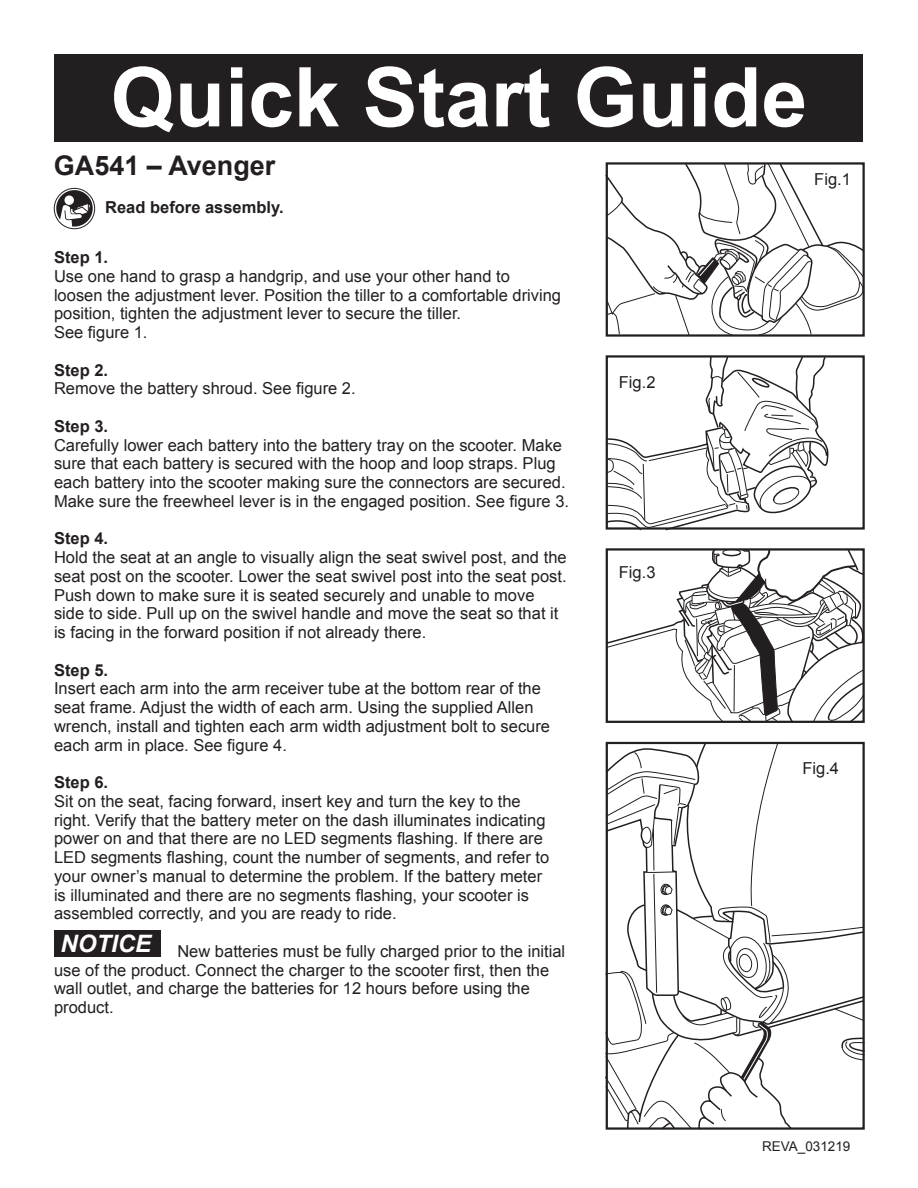
<style>
.page{position:relative;width:918px;height:1188px;background:#fff}
.page>*{position:absolute;margin:0;border:0;box-sizing:border-box;transform-origin:0 0}
.t1{font:700 82.5px "Arial";color:#fff}
.t2{font:700 27px "Arial";color:#231f20}
.t3{font:italic 700 24px "Arial";color:#fff}
.t4{font:16.5px/18.8px "Arial";color:#231f20}
.t5{font:700 16.5px "Arial";color:#231f20}
.t6{font:13.5px "Arial";color:#231f20}
</style>
<div class="page">
<div style="left:55px;top:55px;width:808px;height:87px;background:#231f20"></div>
<svg style="left:56px;top:190px;width:37px;height:37px"></svg>
<div style="left:54px;top:188px;width:41px;height:41px;border:1px solid #231f20;border-radius:50%"></div>
<svg style="left:64px;top:195px;width:10px;height:10px"></svg>
<div style="left:54px;top:930px;width:107px;height:27px;background:#231f20"></div>
<svg style="left:605px;top:162px;width:257px;height:369px"></svg>
<div style="left:606px;top:162px;width:259px;height:175px;border:2px solid #231f20"></div>
<div style="left:606px;top:355px;width:259px;height:175px;border:2px solid #231f20"></div>
<svg style="left:605px;top:548px;width:260px;height:582px"></svg>
<p class="t1" style="left:110px;top:42px;width:698px">Quick Start Guide</p>
<p class="t2" style="left:54px;top:148px;width:223px">GA541 – Avenger</p>
<p class="t5" style="left:105px;top:196px;width:180px">Read before assembly.</p>
<p class="t5" style="left:54px;top:246px;width:56px">Step 1.</p>
<p class="t4" style="left:54px;top:267px;width:509px">Use one hand to grasp a handgrip, and use your other hand to loosen the adjustment lever. Position the tiller to a comfortable driving position, tighten the adjustment lever to secure the tiller.</p>
<p class="t4" style="left:54px;top:323px;width:95px">See figure 1.</p>
<p class="t5" style="left:54px;top:359px;width:56px">Step 2.</p>
<p class="t4" style="left:54px;top:379px;width:303px">Remove the battery shroud. See figure 2.</p>
<p class="t5" style="left:54px;top:415px;width:56px">Step 3.</p>
<p class="t4" style="left:54px;top:436px;width:517px">Carefully lower each battery into the battery tray on the scooter. Make sure that each battery is secured with the hoop and loop straps. Plug each battery into the scooter making sure the connectors are secured.<br>Make sure the freewheel lever is in the engaged position. See figure 3.</p>
<p class="t5" style="left:54px;top:528px;width:56px">Step 4.</p>
<p class="t4" style="left:54px;top:548px;width:514px">Hold the seat at an angle to visually align the seat swivel post, and the seat post on the scooter. Lower the seat swivel post into the seat post.<br>Push down to make sure it is seated securely and unable to move side to side. Pull up on the swivel handle and move the seat so that it is facing in the forward position if not already there.</p>
<p class="t5" style="left:54px;top:659px;width:56px">Step 5.</p>
<p class="t4" style="left:54px;top:679px;width:498px">Insert each arm into the arm receiver tube at the bottom rear of the seat frame. Adjust the width of each arm. Using the supplied Allen wrench, install and tighten each arm width adjustment bolt to secure each arm in place. See figure 4.</p>
<p class="t5" style="left:54px;top:771px;width:56px">Step 6.</p>
<p class="t4" style="left:54px;top:792px;width:497px">Sit on the seat, facing forward, insert key and turn the key to the right. Verify that the battery meter on the dash illuminates indicating power on and that there are no LED segments flashing. If there are LED segments flashing, count the number of segments, and refer to your owner’s manual to determine the problem. If the battery meter is illuminated and there are no segments flashing, your scooter is assembled correctly, and you are ready to ride.</p>
<p class="t3" style="left:60px;top:927px;width:92px">NOTICE</p>
<p class="t4" style="left:54px;top:942px;width:513px;text-indent:123px">New batteries must be fully charged prior to the initial use of the product. Connect the charger to the scooter first, then the wall outlet, and charge the batteries for 12 hours before using the product.</p>
<p class="t4" style="left:619px;top:373px;width:38px">Fig.2</p>
<p class="t4" style="left:619px;top:563px;width:38px">Fig.3</p>
<p class="t4" style="left:814px;top:170px;width:38px">Fig.1</p>
<p class="t4" style="left:802px;top:759px;width:38px">Fig.4</p>
<p class="t6" style="left:762px;top:1138px;width:90px">REVA_031219</p>
</div>
